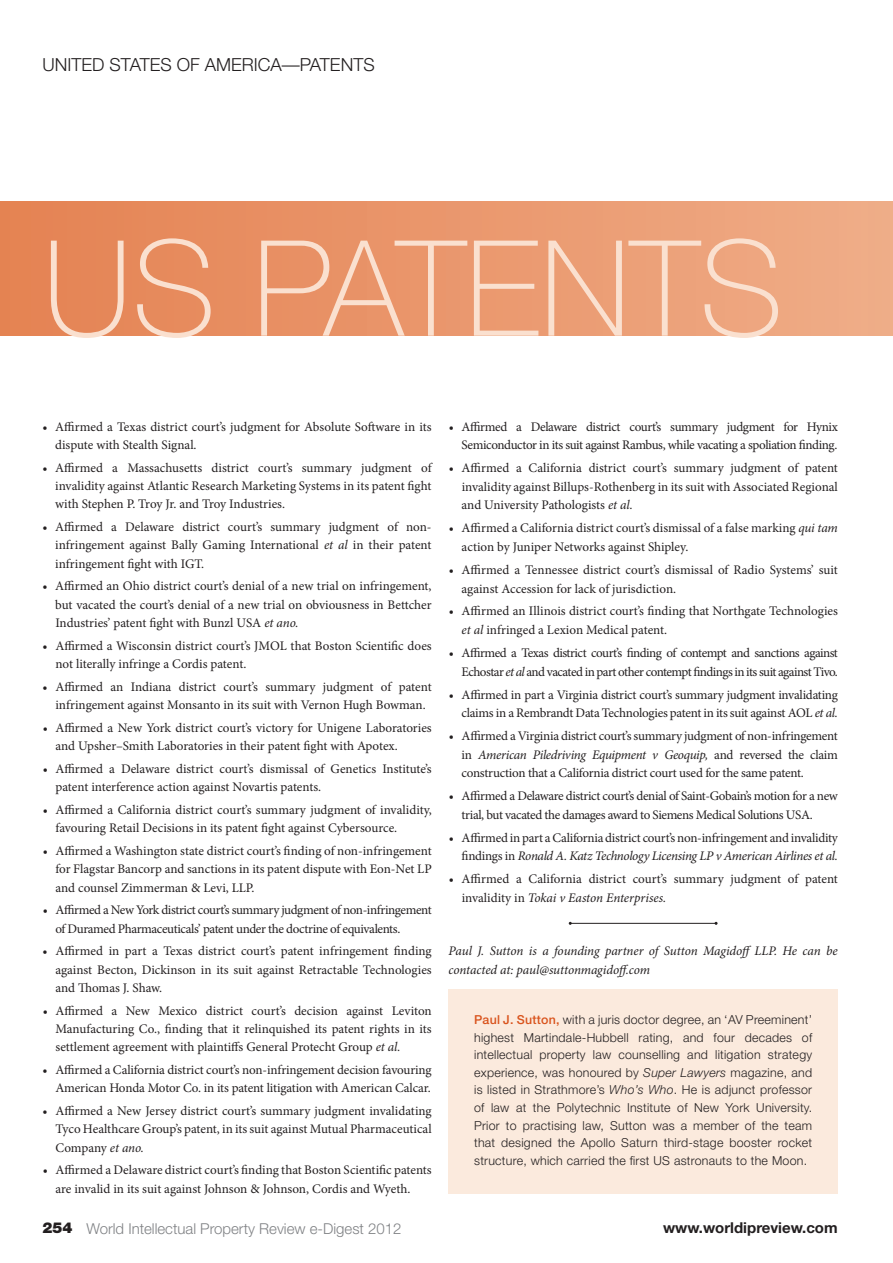
<style>
.page{position:relative;width:893px;height:1263px;background:#fff}
.page>*{position:absolute;margin:0;border:0;box-sizing:border-box;transform-origin:0 0}
.t1{font:100 133.05px "Helvetica Neue";color:#fae0cf}
.t2{font:300 18px "Helvetica Neue";color:#231f20}
.t3{font:300 15px "Helvetica Neue";color:#808285}
.t4{font:700 15px "Helvetica Neue";color:#231f20}
.t5{font:13.2px/18.3px "Minion Pro";letter-spacing:-.01em;color:#231f20}
.t6{font:13.2px/18.6px "Minion Pro";letter-spacing:-.03em;color:#231f20}
.t7{font:13.2px/18.6px "Minion Pro";letter-spacing:-.045em;color:#231f20;text-align:right}
.t8{font:italic 13.2px/18.6px "Minion Pro";letter-spacing:-.01em;color:#231f20}
.t9{font:300 12.3px/17.5px "Helvetica Neue";letter-spacing:.02em;color:#231f20;text-align:justify}
.s1{font-style:italic}
.s2{font-weight:500;color:#d9531c}
.s3{font-weight:900;color:#231f20}
</style>
<div class="page">
<div style="left:0;top:201px;width:893px;height:135px;background:linear-gradient(to right,#e48252,#efad88)"></div>
<hr style="left:570px;top:923px;width:146px;height:1px;background:#231f20">
<div style="left:449px;top:989px;width:389px;height:205px;background:#fbeadd"></div>
<h2 class="t2" style="left:43px;top:53px;width:331px">United States of Ameri ca—Patents</h2>
<h1 class="t1" style="left:43px;top:214px;width:742px">US PATENTS</h1>
<p class="t5" style="left:55px;top:417px;width:378px;text-indent:-13px">• Affirmed a Texas district court’s judgment for Absolute Software in its dispute with Stealth Signal.</p>
<p class="t5" style="left:55px;top:458px;width:378px;text-align:justify;text-indent:-13px">• Affirmed a Massachusetts district court’s summary judgment of invalidity against Atlantic Research Marketing Systems in its patent fight with Stephen P. Troy Jr. and Troy Industries.</p>
<p class="t5" style="left:55px;top:518px;width:378px;text-align:justify;text-indent:-13px">• Affirmed a Delaware district court’s summary judgment of non&shy;infringement against Bally Gaming International <span class="s1">et al</span> in their patent infringement fight with IGT.</p>
<p class="t5" style="left:55px;top:577px;width:378px;text-align:justify;text-indent:-13px">• Affirmed an Ohio district court’s denial of a new trial on infringement, but vacated the court’s denial of a new trial on obviousness in Bettcher Industries’ patent fight with Bunzl USA <span class="s1">et ano.</span></p>
<p class="t5" style="left:55px;top:636px;width:378px;text-indent:-13px">• Affirmed a Wisconsin district court’s JMOL that Boston Scientific does not literally infringe a Cordis patent.</p>
<p class="t5" style="left:43px;top:677px;width:391px;text-align:center">• Affirmed an Indiana district court’s summary judgment of patent infringement against Monsanto in its suit with Vernon Hugh Bowman.</p>
<p class="t5" style="left:55px;top:718px;width:378px;text-indent:-13px">• Affirmed a New York district court’s victory for Unigene Laboratories and Upsher–Smith Laboratories in their patent fight with Apotex.</p>
<p class="t5" style="left:55px;top:759px;width:378px;text-indent:-13px">• Affirmed a Delaware district court’s dismissal of Genetics Institute’s patent interference action against Novartis patents.</p>
<p class="t5" style="left:55px;top:800px;width:378px;text-indent:-13px">• Affirmed a California district court’s summary judgment of invalidity, favouring Retail Decisions in its patent fight against Cybersource.</p>
<p class="t5" style="left:55px;top:841px;width:378px;text-align:justify;text-indent:-13px">• Affirmed a Washington state district court’s finding of non-infringement for Flagstar Bancorp and sanctions in its patent dispute with Eon-Net LP and counsel Zimmerman &amp; Levi, LLP.</p>
<p class="t6" style="left:55px;top:901px;width:378px;text-indent:-13px">• Affirmed a New York district court’s summary judgment of non-infringement of Duramed Pharmaceuticals’ patent under the doctrine of equivalents.</p>
<p class="t5" style="left:55px;top:942px;width:378px;text-align:justify;text-indent:-13px">• Affirmed in part a Texas district court’s patent infringement finding against Becton, Dickinson in its suit against Retractable Technologies and Thomas J. Shaw.</p>
<p class="t5" style="left:55px;top:1001px;width:378px;text-align:justify;text-indent:-13px">• Affirmed a New Mexico district court’s decision against Leviton Manufacturing Co., finding that it relinquished its patent rights in its settlement agreement with plaintiffs General Protecht Group <span class="s1">et al.</span></p>
<p class="t5" style="left:43px;top:1060px;width:391px;text-align:right">• Affirmed a California district court’s non-infringement decision favouring<br>American Honda Motor Co. in its patent litigation with American Calcar.</p>
<p class="t5" style="left:55px;top:1101px;width:378px;text-align:justify;text-indent:-13px">• Affirmed a New Jersey district court’s summary judgment invalidating Tyco Healthcare Group’s patent, in its suit against Mutual Pharmaceutical Company <span class="s1">et ano.</span></p>
<p class="t5" style="left:55px;top:1161px;width:378px;text-indent:-13px">• Affirmed a Delaware district court’s finding that Boston Scientific patents are invalid in its suit against Johnson &amp; Johnson, Cordis and Wyeth.</p>
<p class="t6" style="left:449px;top:417px;width:391px;text-align:right">• Affirmed a Delaware district court’s summary judgment for Hynix<br>Semiconductor in its suit against Rambus, while vacating a spoliation finding.</p>
<p class="t5" style="left:462px;top:459px;width:378px;text-align:justify;text-indent:-13px">• Affirmed a California district court’s summary judgment of patent invalidity against Billups-Rothenberg in its suit with Associated Regional and University Pathologists <span class="s1">et al.</span></p>
<p class="t5" style="left:462px;top:519px;width:378px;text-indent:-13px">• Affirmed a California district court’s dismissal of a false marking <span class="s1">qui tam </span>action by Juniper Networks against Shipley.</p>
<p class="t5" style="left:462px;top:560px;width:378px;text-indent:-13px">• Affirmed a Tennessee district court’s dismissal of Radio Systems’ suit against Accession for lack of jurisdiction.</p>
<p class="t5" style="left:462px;top:602px;width:378px;text-indent:-13px">• Affirmed an Illinois district court’s finding that Northgate Technologies <span class="s1">et al</span> infringed a Lexion Medical patent.</p>
<p class="t7" style="left:449px;top:643px;width:391px">• Affirmed a Texas district court’s finding of contempt and sanctions against<br>Echostar <span class="s1">et al</span> and vacated in part other contempt findings in its suit against Tivo.</p>
<p class="t5" style="left:449px;top:685px;width:391px;text-align:right">• Affirmed in part a Virginia district court’s summary judgment invalidating claims in a Rembrandt Data Technologies patent in its suit against AOL <span class="s1">et al.</span></p>
<p class="t5" style="left:462px;top:727px;width:378px;text-align:justify;text-indent:-13px">• Affirmed a Virginia district court’s summary judgment of non-infringement in <span class="s1">American Piledriving Equipment v Geoquip,</span> and reversed the claim construction that a California district court used for the same patent.</p>
<p class="t6" style="left:462px;top:787px;width:378px;text-indent:-13px">• Affirmed a Delaware district court’s denial of Saint-Gobain’s motion for a new trial, but vacated the damages award to Siemens Medical Solutions USA.</p>
<p class="t5" style="left:449px;top:828px;width:391px;text-align:right">• Affirmed in part a California district court’s non-infringement and invalidity findings in <span class="s1">Ronald A. Katz Technology Licensing LP v American Airlines et al.</span></p>
<p class="t5" style="left:462px;top:870px;width:378px;text-indent:-13px">• Affirmed a California district court’s summary judgment of patent invalidity in <span class="s1">Tokai v Easton Enterprises.</span></p>
<p class="t8" style="left:449px;top:942px;width:391px">Paul J. Sutton is a founding partner of Sutton Magidoff LLP. He can be contacted at: paul@suttonmagidoff.com</p>
<p class="t9" style="left:474px;top:1010px;width:340px"><span class="s2">Paul J. Sutton,</span> with a juris doctor degree, an ‘AV Preeminent’ highest Martindale-Hubbell rating, and four decades of intellectual property law counselling and litigation strategy experience, was honoured by <span class="s1">Super Lawyers</span> magazine, and is listed in Strathmore’s <span class="s1">Who’s Who</span>. He is adjunct professor of law at the Polytechnic Institute of New York University.<br>Prior to practising law, Sutton was a member of the team that designed the Apollo Saturn third-stage booster rocket structure, which carried the first US astronauts to the Moon.</p>
<p class="t3" style="left:43px;top:1219px;width:360px"><span class="s3">254</span> World Intellectual Property Review e-Digest 2012</p>
<p class="t4" style="left:663px;top:1218px;width:176px">www.worldipreview.com</p>
</div>
